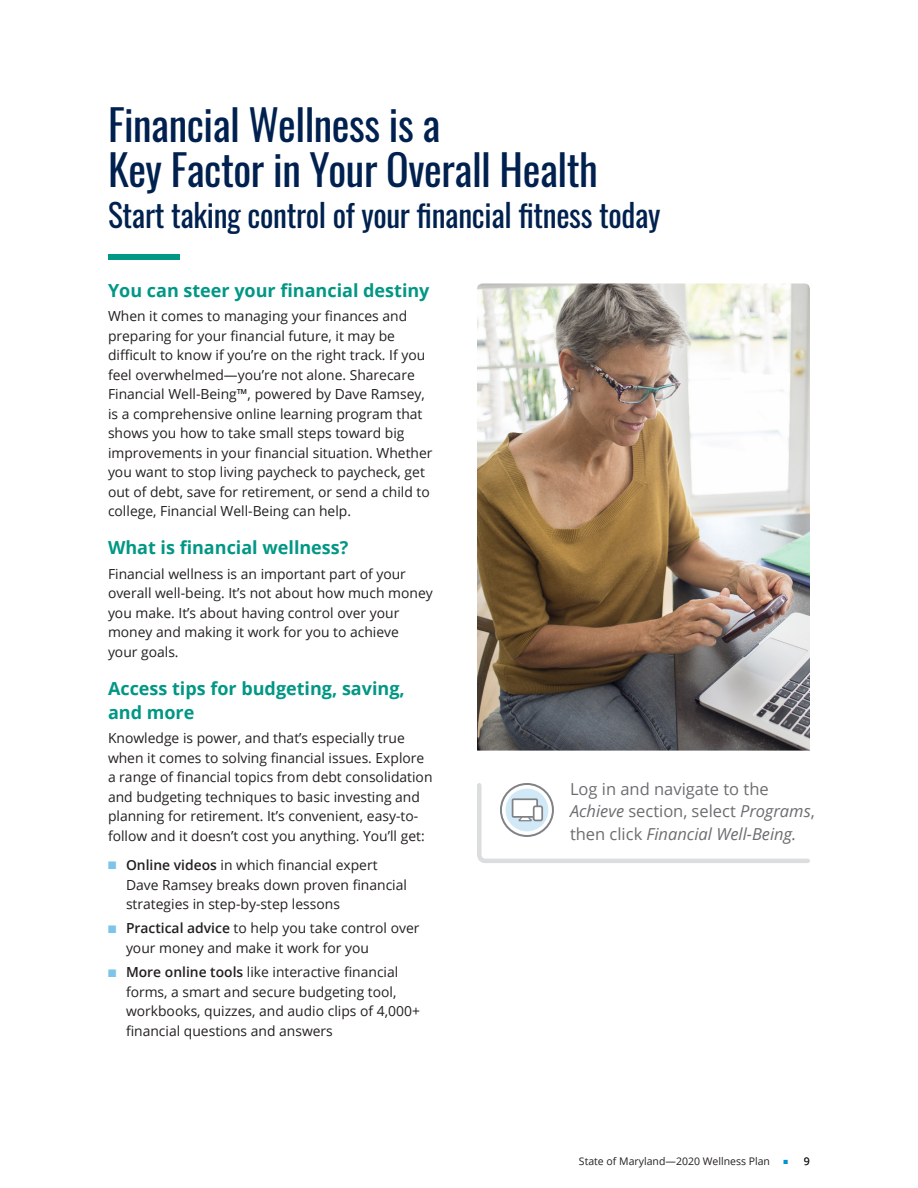
<style>
.page{position:relative;width:918px;height:1188px;background:#fff}
.page>*{position:absolute;margin:0;border:0;box-sizing:border-box;transform-origin:0 0}
.FLI-H1_Header_Subhea{font:42px/45px "Oswald";letter-spacing:-.01em;color:#00214f}
.FLI-H1_Subheader{font:31.5px "Oswald";letter-spacing:-.01em;color:#00214f}
.FLI-H2_Header{font:700 18px/24px "Open Sans";color:#009784}
.FLI-Caption{font:16.5px/22.5px "Open Sans";color:#6c6d70}
.FLI-BodyText{font:13.8px/19.5px "Open Sans";color:#231f20}
.t1{font:10.5px "Open Sans";color:#231f20}
.s1{color:#7cc4e8}
.s2{font-weight:600}
.s3{font-style:italic}
.s4{color:#0093d0}
</style>
<div class="page">
<div style="left:108px;top:254px;width:72px;height:6px;background:#009784"></div>
<img style="left:477px;top:284px;width:333px;height:467px">
<svg style="left:477px;top:783px;width:333px;height:80px"></svg>
<p class="FLI-H1_Header_Subhea" style="left:108px;top:103px;width:491px">Financial Wellness is a<br>Key Factor in Your Overall Health</p>
<p class="FLI-H1_Subheader" style="left:108px;top:193px;width:554px">Start taking control of your financial fitness today</p>
<p class="FLI-H2_Header" style="left:108px;top:278px;width:323px">You can steer your financial destiny</p>
<p class="FLI-BodyText" style="left:108px;top:306px;width:326px">When it comes to managing your finances and preparing for your financial future, it may be difficult to know if you’re on the right track. If you feel overwhelmed—you’re not alone. Sharecare Financial Well-Being™, powered by Dave Ramsey, is a comprehensive online learning program that shows you how to take small steps toward big improvements in your financial situation. Whether you want to stop living paycheck to paycheck, get out of debt, save for retirement, or send a child to college, Financial Well-Being can help.</p>
<p class="FLI-H2_Header" style="left:108px;top:535px;width:242px">What is financial wellness?</p>
<p class="FLI-BodyText" style="left:108px;top:564px;width:326px">Financial wellness is an important part of your overall well-being. It’s not about how much money you make. It’s about having control over your money and making it work for you to achieve<br>your goals.</p>
<p class="FLI-H2_Header" style="left:108px;top:676px;width:298px">Access tips for budgeting, saving, and more</p>
<p class="FLI-BodyText" style="left:108px;top:728px;width:326px">Knowledge is power, and that’s especially true when it comes to solving financial issues. Explore a range of financial topics from debt consolidation and budgeting techniques to basic investing and planning for retirement. It’s convenient, easy-to&shy;follow and it doesn’t cost you anything. You’ll get:</p>
<p class="FLI-BodyText" style="left:126px;top:855px;width:283px;text-indent:-18px"><span class="s1">■</span> <span class="s2">Online videos</span> in which financial expert<br>Dave Ramsey breaks down proven financial strategies in step-by-step lessons</p>
<p class="FLI-BodyText" style="left:126px;top:918px;width:295px;text-indent:-18px"><span class="s1">■</span> <span class="s2">Practical advice</span> to help you take control over your money and make it work for you</p>
<p class="FLI-BodyText" style="left:126px;top:962px;width:295px;text-indent:-18px"><span class="s1">■</span> <span class="s2">More online tools</span> like interactive financial forms, a smart and secure budgeting tool, workbooks, quizzes, and audio clips of 4,000+ financial questions and answers</p>
<p class="FLI-Caption" style="left:570px;top:777px;width:246px">Log in and navigate to the<br><span class="s3">Achieve</span> section, select <span class="s3">Programs</span>, then click <span class="s3">Financial Well-Being.</span></p>
<p class="t1" style="left:579px;top:1154px;width:193px">State of Maryland—2020 Wellness Plan</p>
<p class="t1" style="left:784px;top:1154px;width:28px"><span class="s4">■</span> 9</p>
</div>
